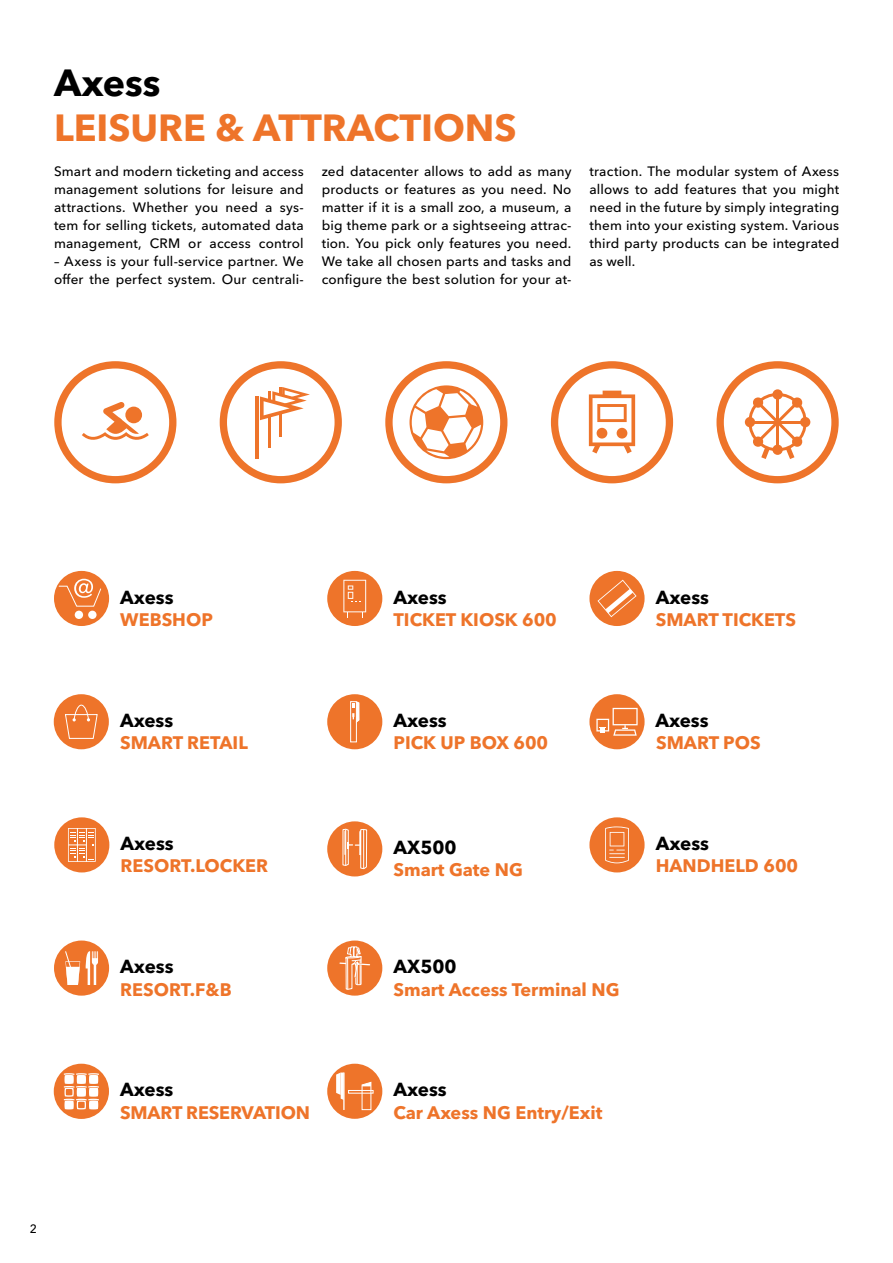
<style>
.page{position:relative;width:893px;height:1263px;background:#fff}
.page>*{position:absolute;margin:0;border:0;box-sizing:border-box;transform-origin:0 0}
.t1{font:700 37.5px "Avenir Next Cyr";color:#ee742a}
.t2{font:700 37.5px "Avenir Next Cyr";color:#000}
.t3{font:700 18.75px "Avenir Next Cyr";color:#000}
.t4{font:700 18px "Avenir Next Cyr";color:#ee742a}
.t5{font:500 13.5px/18px "Avenir Next Cyr";letter-spacing:.01em;color:#000;text-align:justify}
.t6{font:500 12px "Avenir Next Cyr";color:#000}
</style>
<div class="page">
<div style="left:54px;top:940px;width:55px;height:56px;background:#ee742a;border-radius:50%"></div>
<svg style="left:65px;top:951px;width:33px;height:34px"></svg>
<div style="left:54px;top:817px;width:55px;height:55px;background:#ee742a;border-radius:50%"></div>
<svg style="left:68px;top:828px;width:28px;height:34px"></svg>
<div style="left:54px;top:1064px;width:55px;height:55px;background:#ee742a;border-radius:50%"></div>
<svg style="left:64px;top:1073px;width:35px;height:37px"></svg>
<div style="left:54px;top:571px;width:55px;height:55px;background:#ee742a;border-radius:50%"></div>
<div style="left:75px;top:611px;width:8px;height:8px;background:#fff;border-radius:50%"></div>
<div style="left:88px;top:611px;width:9px;height:8px;background:#fff;border-radius:50%"></div>
<svg style="left:58px;top:579px;width:44px;height:28px"></svg>
<div style="left:589px;top:694px;width:56px;height:55px;background:#ee742a;border-radius:50%"></div>
<svg style="left:596px;top:708px;width:42px;height:28px"></svg>
<div style="left:54px;top:694px;width:55px;height:55px;background:#ee742a;border-radius:50%"></div>
<svg style="left:65px;top:704px;width:33px;height:35px"></svg>
<svg style="left:716px;top:361px;width:123px;height:122px"></svg>
<svg style="left:551px;top:361px;width:122px;height:122px"></svg>
<svg style="left:220px;top:361px;width:122px;height:122px"></svg>
<svg style="left:385px;top:361px;width:122px;height:122px"></svg>
<svg style="left:54px;top:361px;width:122px;height:122px"></svg>
<div style="left:327px;top:694px;width:55px;height:55px;background:#ee742a;border-radius:50%"></div>
<svg style="left:350px;top:701px;width:10px;height:42px"></svg>
<div style="left:327px;top:571px;width:55px;height:55px;background:#ee742a;border-radius:50%"></div>
<svg style="left:343px;top:580px;width:23px;height:37px"></svg>
<div style="left:589px;top:817px;width:56px;height:55px;background:#ee742a;border-radius:50%"></div>
<svg style="left:605px;top:826px;width:24px;height:37px"></svg>
<div style="left:589px;top:571px;width:56px;height:55px;background:#ee742a;border-radius:50%"></div>
<svg style="left:597px;top:580px;width:40px;height:37px"></svg>
<div style="left:327px;top:940px;width:55px;height:56px;background:#ee742a;border-radius:50%"></div>
<svg style="left:340px;top:946px;width:30px;height:44px"></svg>
<div style="left:327px;top:821px;width:55px;height:55px;background:#ee742a;border-radius:50%"></div>
<svg style="left:342px;top:828px;width:26px;height:42px"></svg>
<hr style="left:345px;top:829px;width:1px;height:36px;background:#fff">
<hr style="left:363px;top:829px;width:1px;height:40px;background:#fff">
<div style="left:327px;top:1064px;width:55px;height:55px;background:#ee742a;border-radius:50%"></div>
<hr style="left:343px;top:1072px;width:2px;height:38px;background:#fff">
<svg style="left:336px;top:1072px;width:8px;height:28px"></svg>
<svg style="left:361px;top:1081px;width:11px;height:29px"></svg>
<div style="left:348px;top:1090px;width:25px;height:3px;border:1px solid #fff"></div>
<h1 class="t2" style="left:54px;top:60px;width:108px">Axess</h1>
<h1 class="t1" style="left:54px;top:105px;width:464px">LEISURE &amp; ATTRACTIONS</h1>
<p class="t5" style="left:54px;top:163px;width:251px">Smart and modern ticketing and access management solutions for leisure and attractions. Whether you need a sys&shy;tem for selling tickets, automated data management, CRM or access control</p>
<p class="t5" style="left:54px;top:253px;width:251px">– Axess is your full-service partner. We offer the perfect system. Our centrali-</p>
<p class="t5" style="left:322px;top:163px;width:251px">zed datacenter allows to add as many products or features as you need. No matter if it is a small zoo, a museum, a big theme park or a sightseeing attrac&shy;tion. You pick only features you need.<br>We take all chosen parts and tasks and configure the best solution for your at-</p>
<p class="t5" style="left:589px;top:163px;width:251px">traction. The modular system of Axess allows to add features that you might need in the future by simply integrating them into your existing system. Various third party products can be integrated as well.</p>
<p class="t6" style="left:30px;top:1222px;width:9px">2</p>
<h2 class="t3" style="left:120px;top:585px;width:55px">Axess</h2>
<h3 class="t4" style="left:120px;top:609px;width:94px">WEBSHOP</h3>
<h2 class="t3" style="left:120px;top:709px;width:55px">Axess</h2>
<h3 class="t4" style="left:120px;top:732px;width:129px">SMART RETAIL</h3>
<h2 class="t3" style="left:121px;top:832px;width:55px">Axess</h2>
<h3 class="t4" style="left:121px;top:855px;width:149px">RESORT.LOCKER</h3>
<h2 class="t3" style="left:120px;top:955px;width:55px">Axess</h2>
<h3 class="t4" style="left:120px;top:978px;width:113px">RESORT.F&amp;B</h3>
<h2 class="t3" style="left:120px;top:1078px;width:55px">Axess</h2>
<h3 class="t4" style="left:120px;top:1101px;width:191px">SMART RESERVATION</h3>
<h2 class="t3" style="left:393px;top:585px;width:55px">Axess</h2>
<h3 class="t4" style="left:393px;top:609px;width:165px">TICKET KIOSK 600</h3>
<h2 class="t3" style="left:393px;top:709px;width:55px">Axess</h2>
<h3 class="t4" style="left:393px;top:732px;width:156px">PICK UP BOX 600</h3>
<h2 class="t3" style="left:393px;top:836px;width:65px">AX500</h2>
<h3 class="t4" style="left:393px;top:859px;width:131px">Smart Gate NG</h3>
<h2 class="t3" style="left:393px;top:955px;width:65px">AX500</h2>
<h3 class="t4" style="left:393px;top:978px;width:228px">Smart Access Terminal NG</h3>
<h2 class="t3" style="left:393px;top:1078px;width:55px">Axess</h2>
<h3 class="t4" style="left:393px;top:1101px;width:211px">Car Axess NG Entry/Exit</h3>
<h2 class="t3" style="left:656px;top:585px;width:55px">Axess</h2>
<h3 class="t4" style="left:656px;top:609px;width:142px">SMART TICKETS</h3>
<h2 class="t3" style="left:655px;top:709px;width:55px">Axess</h2>
<h3 class="t4" style="left:656px;top:732px;width:106px">SMART POS</h3>
<h2 class="t3" style="left:656px;top:832px;width:55px">Axess</h2>
<h3 class="t4" style="left:656px;top:855px;width:144px">HANDHELD 600</h3>
</div>
